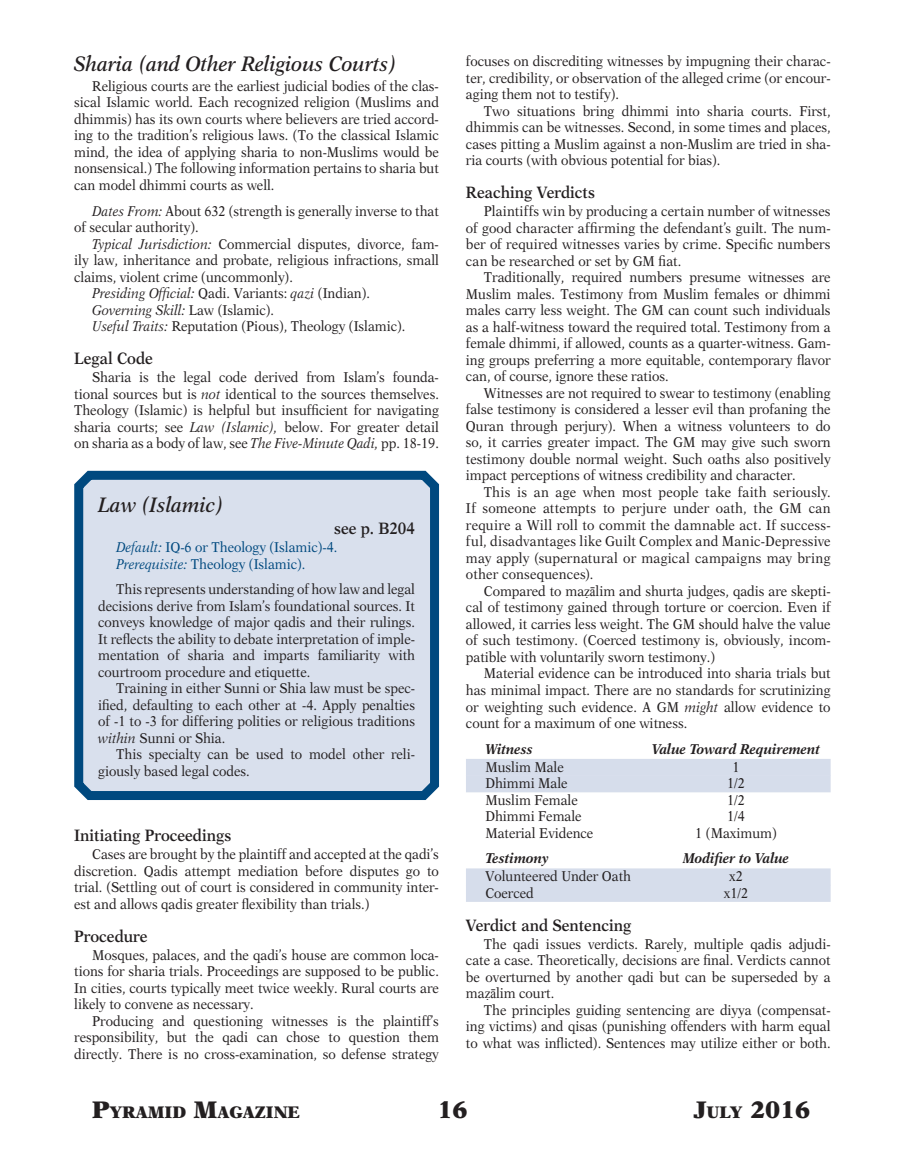
<style>
.page{position:relative;width:905px;height:1175px;background:#fff}
.page>*{position:absolute;margin:0;border:0;box-sizing:border-box;transform-origin:0 0}
.t1{font:900 24px "New Aster";letter-spacing:-.005em;color:#231f20}
.t2{font:italic 600 21px "New Aster";color:#231f20;scale:.9 1}
.t3{font:900 16.8px "New Aster";letter-spacing:-.005em;color:#231f20}
.t4{font:600 16.5px "New Aster";color:#231f20;scale:.9 1}
.t5{font:14.25px/16.5px "New Aster";color:#231f20;text-align:justify;scale:.9 1}
.t6{font:14.25px/16.5px "New Aster";color:#00497f;scale:.9 1}
.t7{font:italic 700 14.25px "New Aster";color:#231f20;scale:.9 1}
.t8{font:italic 14.25px "New Aster";color:#231f20;scale:.9 1}
.s1{font-style:italic}
.s2{font-style:normal}
.s3{font-family:"Times New Roman"}
.s4{font-size:24px}
.s5{font-size:16.8px}
</style>
<div class="page">
<div style="left:466px;top:759px;width:364px;height:17px;background:#d6ddeb"></div>
<div style="left:466px;top:775px;width:364px;height:17px;background:#d6ddeb"></div>
<div style="left:466px;top:868px;width:364px;height:17px;background:#d6ddeb"></div>
<div style="left:466px;top:885px;width:364px;height:17px;background:#d6ddeb"></div>
<svg style="left:74px;top:470px;width:366px;height:330px;background:#c4d1e2"></svg>
<h2 class="t2" style="left:74px;top:52px;width:359px">Sharia (and Other Religious Courts)</h2>
<p class="t5" style="left:74px;top:78px;width:407px;text-indent:18px">Religious courts are the earliest judicial bodies of the clas&shy;sical Islamic world. Each recognized religion (Muslims and dhimmis) has its own courts where believers are tried accord&shy;ing to the tradition’s religious laws. (To the classical Islamic mind, the idea of applying sharia to non-Muslims would be nonsensical.) The following information pertains to sharia but can model dhimmi courts as well.</p>
<p class="t5" style="left:74px;top:202px;width:407px;text-indent:18px"><span class="s1">Dates From:</span> About 632 (strength is generally inverse to that of secular authority).</p>
<p class="t5" style="left:92px;top:235px;width:386px"><span class="s1">Typical Jurisdiction:</span> Commercial disputes, divorce, fam-</p>
<p class="t5" style="left:74px;top:252px;width:407px">ily law, inheritance and probate, religious infractions, small</p>
<p class="t5" style="left:74px;top:268px;width:244px">claims, violent crime (uncommonly).</p>
<p class="t5" style="left:92px;top:285px;width:310px"><span class="s1">Presiding Official:</span> Qadi. Variants: <span class="s1">qazi</span> (Indian).</p>
<p class="t8" style="left:92px;top:301px;width:204px">Governing Skill: <span class="s2">Law (Islamic).</span></p>
<p class="t5" style="left:92px;top:318px;width:349px"><span class="s1">Useful Traits:</span> Reputation (Pious), Theology (Islamic).</p>
<p class="t4" style="left:74px;top:348px;width:89px">Legal Code</p>
<p class="t5" style="left:74px;top:369px;width:407px;text-indent:18px">Sharia is the legal code derived from Islam’s founda&shy;tional sources but is <span class="s1">not</span> identical to the sources themselves.<br>Theology (Islamic) is helpful but insufficient for navigating sharia courts; see <span class="s1">Law (Islamic),</span> below. For greater detail on sharia as a body of law, see <span class="s1">The Five-Minute Qadi,</span> pp. 18-19.</p>
<h2 class="t2" style="left:98px;top:492px;width:140px">Law (Islamic)</h2>
<p class="t4" style="left:334px;top:518px;width:91px">see p. B204</p>
<p class="t6" style="left:116px;top:539px;width:247px"><span class="s1">Default:</span> IQ-6 or Theology (Islamic)-4.<br><span class="s1">Prerequisite:</span> Theology (Islamic).</p>
<p class="t5" style="left:98px;top:581px;width:353px;text-indent:18px">This represents understanding of how law and legal decisions derive from Islam’s foundational sources. It conveys knowledge of major qadis and their rulings.<br>It reflects the ability to debate interpretation of imple&shy;mentation of sharia and imparts familiarity with courtroom procedure and etiquette.</p>
<p class="t5" style="left:98px;top:680px;width:353px;text-indent:18px">Training in either Sunni or Shia law must be spec&shy;ified, defaulting to each other at -4. Apply penalties of -1 to -3 for differing polities or religious traditions <span class="s1">within</span> Sunni or Shia.</p>
<p class="t5" style="left:98px;top:746px;width:353px;text-indent:18px">This specialty can be used to model other reli&shy;giously based legal codes.</p>
<p class="t4" style="left:74px;top:825px;width:176px">Initiating Proceedings</p>
<p class="t5" style="left:74px;top:846px;width:407px;text-indent:18px">Cases are brought by the plaintiff and accepted at the qadi’s discretion. Qadis attempt mediation before disputes go to trial. (Settling out of court is considered in community inter&shy;est and allows qadis greater flexibility than trials.)</p>
<p class="t4" style="left:74px;top:926px;width:83px">Procedure</p>
<p class="t5" style="left:74px;top:946px;width:407px;text-indent:18px">Mosques, palaces, and the qadi’s house are common loca&shy;tions for sharia trials. Proceedings are supposed to be public.<br>In cities, courts typically meet twice weekly. Rural courts are likely to convene as necessary.</p>
<p class="t5" style="left:74px;top:1012px;width:407px;text-indent:18px">Producing and questioning witnesses is the plaintiff’s responsibility, but the qadi can chose to question them directly. There is no cross-examination, so defense strategy</p>
<p class="t5" style="left:466px;top:53px;width:407px">focuses on discrediting witnesses by impugning their charac&shy;ter, credibility, or observation of the alleged crime (or encour&shy;aging them not to testify).</p>
<p class="t5" style="left:466px;top:102px;width:407px;text-indent:18px">Two situations bring dhimmi into sharia courts. First, dhimmis can be witnesses. Second, in some times and places, cases pitting a Muslim against a non-Muslim are tried in sha&shy;ria courts (with obvious potential for bias).</p>
<p class="t4" style="left:466px;top:183px;width:145px">Reaching Verdicts</p>
<p class="t5" style="left:466px;top:203px;width:407px;text-indent:18px">Plaintiffs win by producing a certain number of witnesses of good character affirming the defendant’s guilt. The num&shy;ber of required witnesses varies by crime. Specific numbers can be researched or set by GM fiat.</p>
<p class="t5" style="left:466px;top:269px;width:407px;text-indent:18px">Traditionally, required numbers presume witnesses are Muslim males. Testimony from Muslim females or dhimmi males carry less weight. The GM can count such individuals as a half-witness toward the required total. Testimony from a female dhimmi, if allowed, counts as a quarter-witness. Gam&shy;ing groups preferring a more equitable, contemporary flavor can, of course, ignore these ratios.</p>
<p class="t5" style="left:466px;top:384px;width:407px;text-indent:18px">Witnesses are not required to swear to testimony (enabling false testimony is considered a lesser evil than profaning the Quran through perjury). When a witness volunteers to do so, it carries greater impact. The GM may give such sworn testimony double normal weight. Such oaths also positively impact perceptions of witness credibility and character.</p>
<p class="t5" style="left:466px;top:483px;width:407px;text-indent:18px">This is an age when most people take faith seriously.<br>If someone attempts to perjure under oath, the GM can require a Will roll to commit the damnable act. If success&shy;ful, disadvantages like Guilt Complex and Manic-Depressive may apply (supernatural or magical campaigns may bring other consequences).</p>
<p class="t5" style="left:466px;top:582px;width:407px;text-indent:18px">Compared to ma<span class="s3">ẓā</span>lim and shurta judges, qadis are skepti&shy;cal of testimony gained through torture or coercion. Even if allowed, it carries less weight. The GM should halve the value of such testimony. (Coerced testimony is, obviously, incom&shy;patible with voluntarily sworn testimony.)</p>
<p class="t5" style="left:466px;top:665px;width:407px;text-indent:18px">Material evidence can be introduced into sharia trials but has minimal impact. There are no standards for scrutinizing or weighting such evidence. A GM <span class="s1">might</span> allow evidence to count for a maximum of one witness.</p>
<p class="t7" style="left:485px;top:740px;width:54px">Witness</p>
<p class="t7" style="left:652px;top:740px;width:188px">Value Toward Requirement</p>
<p class="t5" style="left:485px;top:758px;width:89px">Muslim Male</p>
<p class="t5" style="left:732px;top:758px;width:9px">1</p>
<p class="t5" style="left:485px;top:774px;width:93px">Dhimmi Male</p>
<p class="t5" style="left:727px;top:774px;width:21px">1/2</p>
<p class="t5" style="left:485px;top:791px;width:104px">Muslim Female</p>
<p class="t5" style="left:727px;top:791px;width:21px">1/2</p>
<p class="t5" style="left:485px;top:807px;width:108px">Dhimmi Female</p>
<p class="t5" style="left:727px;top:807px;width:21px">1/4</p>
<p class="t5" style="left:485px;top:824px;width:121px">Material Evidence</p>
<p class="t5" style="left:695px;top:824px;width:92px">1 (Maximum)</p>
<p class="t7" style="left:485px;top:849px;width:72px">Testimony</p>
<p class="t7" style="left:683px;top:849px;width:119px">Modifier to Value</p>
<p class="t5" style="left:485px;top:867px;width:163px">Volunteered Under Oath</p>
<p class="t5" style="left:729px;top:867px;width:17px">x2</p>
<p class="t5" style="left:485px;top:884px;width:55px">Coerced</p>
<p class="t5" style="left:723px;top:884px;width:29px">x1/2</p>
<p class="t4" style="left:466px;top:915px;width:185px">Verdict and Sentencing</p>
<p class="t5" style="left:466px;top:935px;width:407px;text-indent:18px">The qadi issues verdicts. Rarely, multiple qadis adjudi&shy;cate a case. Theoretically, decisions are final. Verdicts cannot be overturned by another qadi but can be superseded by a ma<span class="s3">ẓā</span>lim court.</p>
<p class="t5" style="left:466px;top:1001px;width:407px;text-indent:18px">The principles guiding sentencing are diyya (compensat&shy;ing victims) and qisas (punishing offenders with harm equal to what was inflicted). Sentences may utilize either or both.</p>
<p class="t3" style="left:92px;top:1102px;width:209px"><span class="s4">P</span>YRAMID <span class="s4">M</span>AGAZINE</p>
<h1 class="t1" style="left:437px;top:1095px;width:32px">16</h1>
<h1 class="t1" style="left:693px;top:1095px;width:118px">J<span class="s5">ULY</span> 2016</h1>
</div>
